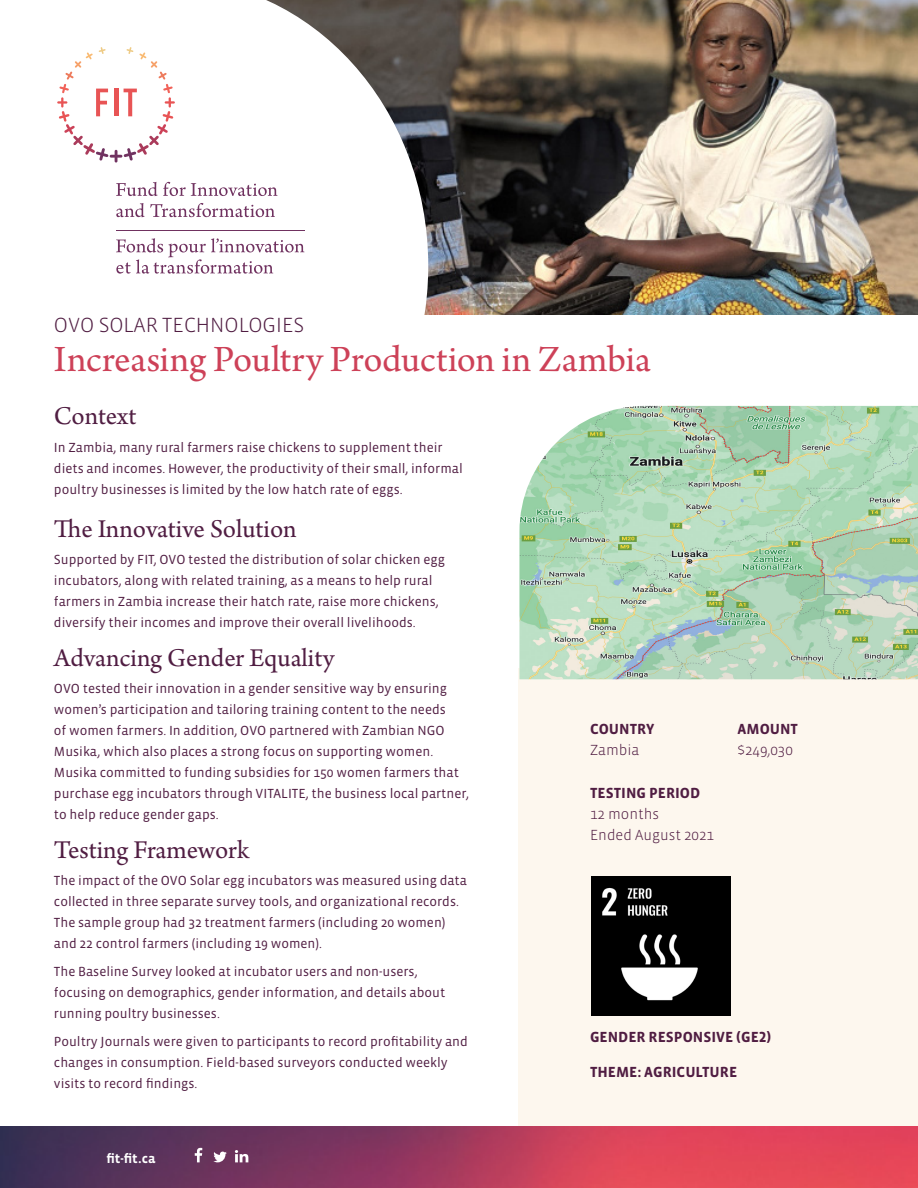
<style>
.page{position:relative;width:918px;height:1188px;background:#fff}
.page>*{position:absolute;margin:0;border:0;box-sizing:border-box;transform-origin:0 0}
.t1{font:39px "Arno Pro";letter-spacing:-.005em;color:#cd4158}
.t2{font:27px "Arno Pro";color:#501d42}
.t3{font:300 21px "Vista Sans OTCE";color:#501d42}
.t4{font:700 15px "Vista Sans OTCE";color:#501d42}
.t5{font:300 15px/21px "Vista Sans OTCE";color:#501d42}
.t6{font:13.5px/21px "Vista Sans OTCE";color:#501d42}
.t7{font:700 13.5px "Vista Sans OTCE";color:#fff}
</style>
<div class="page">
<div style="left:519px;top:669px;width:399px;height:495px;background:#fdf7ee"></div>
<img style="left:428px;top:0;width:490px;height:314px">
<svg style="left:117px;top:0;width:311px;height:315px"></svg>
<img style="left:519px;top:406px;width:399px;height:273px">
<svg style="left:116px;top:182px;width:162px;height:14px"></svg>
<svg style="left:116px;top:203px;width:159px;height:14px"></svg>
<svg style="left:116px;top:238px;width:188px;height:36px"></svg>
<hr style="left:116px;top:230px;width:188px;height:1px;background:#703260">
<svg style="left:57px;top:47px;width:118px;height:116px"></svg>
<img style="left:591px;top:877px;width:139px;height:139px">
<img style="left:0;top:1126px;width:918px;height:62px">
<svg style="left:213px;top:1152px;width:14px;height:10px"></svg>
<svg style="left:195px;top:1148px;width:7px;height:14px"></svg>
<svg style="left:235px;top:1150px;width:13px;height:12px"></svg>
<h3 class="t3" style="left:54px;top:313px;width:252px">OVO SOLAR TECHNOLOGIES</h3>
<h1 class="t1" style="left:54px;top:337px;width:598px">Increasing Poultry Production in Zambia</h1>
<h2 class="t2" style="left:54px;top:401px;width:84px">Context</h2>
<p class="t6" style="left:54px;top:437px;width:410px">In Zambia, many rural farmers raise chickens to supplement their diets and incomes. However, the productivity of their small, informal poultry businesses is limited by the low hatch rate of eggs.</p>
<h2 class="t2" style="left:54px;top:513px;width:244px">The Innovative Solution</h2>
<p class="t6" style="left:54px;top:549px;width:393px">Supported by FIT, OVO tested the distribution of solar chicken egg incubators, along with related training, as a means to help rural farmers in Zambia increase their hatch rate, raise more chickens, diversify their incomes and improve their overall livelihoods.</p>
<h2 class="t2" style="left:54px;top:642px;width:282px">Advancing Gender Equality</h2>
<p class="t6" style="left:54px;top:678px;width:416px">OVO tested their innovation in a gender sensitive way by ensuring women’s participation and tailoring training content to the needs<br>of women farmers. In addition, OVO partnered with Zambian NGO Musika, which also places a strong focus on supporting women.<br>Musika committed to funding subsidies for 150 women farmers that purchase egg incubators through VITALITE, the business local partner, to help reduce gender gaps.</p>
<h2 class="t2" style="left:54px;top:834px;width:197px">Testing Framework</h2>
<p class="t6" style="left:54px;top:870px;width:415px">The impact of the OVO Solar egg incubators was measured using data collected in three separate survey tools, and organizational records.<br>The sample group had 32 treatment farmers (including 20 women) and 22 control farmers (including 19 women).</p>
<p class="t6" style="left:54px;top:961px;width:393px">The Baseline Survey looked at incubator users and non-users, focusing on demographics, gender information, and details about running poultry businesses.</p>
<p class="t6" style="left:54px;top:1031px;width:415px">Poultry Journals were given to participants to record profitability and changes in consumption. Field-based surveyors conducted weekly visits to record findings.</p>
<p class="t4" style="left:590px;top:721px;width:66px">COUNTRY</p>
<p class="t5" style="left:590px;top:740px;width:51px">Zambia</p>
<p class="t4" style="left:590px;top:784px;width:112px">TESTING PERIOD</p>
<p class="t5" style="left:590px;top:803px;width:126px">12 months<br>Ended August 2021</p>
<p class="t4" style="left:738px;top:721px;width:62px">AMOUNT</p>
<p class="t5" style="left:738px;top:740px;width:57px">$249,030</p>
<p class="t4" style="left:590px;top:1029px;width:183px">GENDER RESPONSIVE (GE2)</p>
<p class="t4" style="left:590px;top:1063px;width:149px">THEME: AGRICULTURE</p>
<p class="t7" style="left:106px;top:1151px;width:51px">fit-fit.ca</p>
</div>
